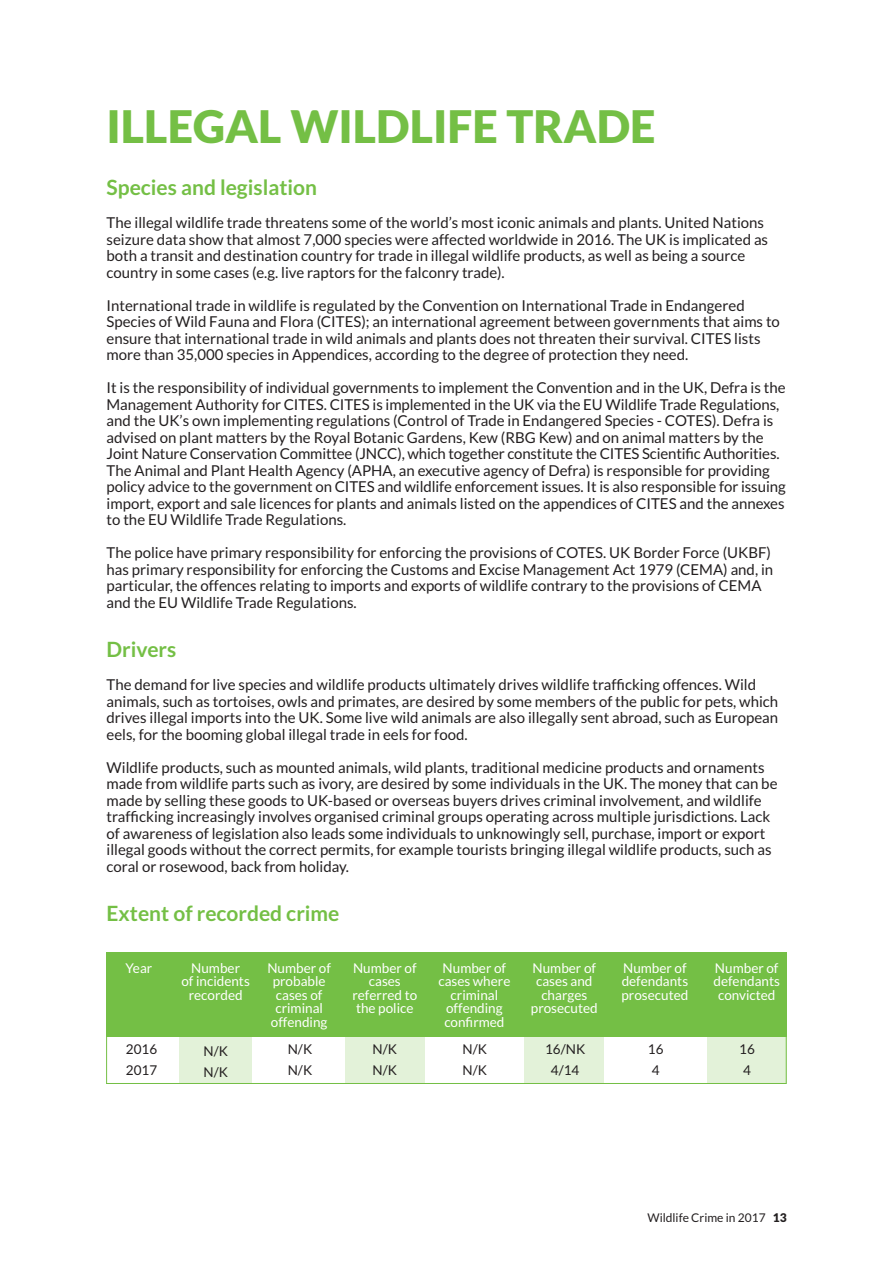
<style>
.page{position:relative;width:893px;height:1263px;background:#fff}
.page>*{position:absolute;margin:0;border:0;box-sizing:border-box;transform-origin:0 0}
.t1{font:900 45px "Lato";color:#74bf45}
.t2{font:700 21px "Lato";color:#74bf45}
.t3{font:15px/16.5px "Lato";color:#231f20}
.t4{font:13.5px/13.5px "Lato";color:#fff;text-align:center}
.t5{font:13.5px/21px "Lato";color:#231f20}
.t6{font:12px "Lato";color:#231f20}
.s1{font-weight:900}
</style>
<div class="page">
<div style="left:180px;top:1036px;width:72px;height:48px;background:#e3f2d9"></div>
<div style="left:345px;top:1036px;width:80px;height:48px;background:#e3f2d9"></div>
<div style="left:525px;top:1036px;width:79px;height:48px;background:#e3f2d9"></div>
<div style="left:707px;top:1036px;width:80px;height:48px;background:#e3f2d9"></div>
<div style="left:106px;top:952px;width:681px;height:85px;background:#74bf45"></div>
<h1 class="t1" style="left:107px;top:101px;width:550px">ILLEGAL WILDLIFE TRADE</h1>
<h2 class="t2" style="left:107px;top:175px;width:212px">Species and legislation</h2>
<p class="t3" style="left:107px;top:215px;width:663px">The illegal wildlife trade threatens some of the world’s most iconic animals and plants. United Nations seizure data show that almost 7,000 species were affected worldwide in 2016. The UK is implicated as both a transit and destination country for trade in illegal wildlife products, as well as being a source country in some cases (e.g. live raptors for the falconry trade).</p>
<p class="t3" style="left:107px;top:297px;width:675px">International trade in wildlife is regulated by the Convention on International Trade in Endangered Species of Wild Fauna and Flora (CITES); an international agreement between governments that aims to ensure that international trade in wild animals and plants does not threaten their survival. CITES lists more than 35,000 species in Appendices, according to the degree of protection they need.</p>
<p class="t3" style="left:107px;top:380px;width:681px">It is the responsibility of individual governments to implement the Convention and in the UK, Defra is the Management Authority for CITES. CITES is implemented in the UK via the EU Wildlife Trade Regulations, and the UK’s own implementing regulations (Control of Trade in Endangered Species - COTES). Defra is advised on plant matters by the Royal Botanic Gardens, Kew (RBG Kew) and on animal matters by the Joint Nature Conservation Committee (JNCC), which together constitute the CITES Scientific Authorities.<br>The Animal and Plant Health Agency (APHA, an executive agency of Defra) is responsible for providing policy advice to the government on CITES and wildlife enforcement issues. It is also responsible for issuing import, export and sale licences for plants and animals listed on the appendices of CITES and the annexes to the EU Wildlife Trade Regulations.</p>
<p class="t3" style="left:107px;top:545px;width:668px">The police have primary responsibility for enforcing the provisions of COTES. UK Border Force (UKBF) has primary responsibility for enforcing the Customs and Excise Management Act 1979 (CEMA) and, in particular, the offences relating to imports and exports of wildlife contrary to the provisions of CEMA and the EU Wildlife Trade Regulations.</p>
<h2 class="t2" style="left:107px;top:637px;width:71px">Drivers</h2>
<p class="t3" style="left:107px;top:677px;width:673px">The demand for live species and wildlife products ultimately drives wildlife trafficking offences. Wild animals, such as tortoises, owls and primates, are desired by some members of the public for pets, which drives illegal imports into the UK. Some live wild animals are also illegally sent abroad, such as European eels, for the booming global illegal trade in eels for food.</p>
<p class="t3" style="left:107px;top:759px;width:672px">Wildlife products, such as mounted animals, wild plants, traditional medicine products and ornaments made from wildlife parts such as ivory, are desired by some individuals in the UK. The money that can be made by selling these goods to UK-based or overseas buyers drives criminal involvement, and wildlife trafficking increasingly involves organised criminal groups operating across multiple jurisdictions. Lack of awareness of legislation also leads some individuals to unknowingly sell, purchase, import or export illegal goods without the correct permits, for example tourists bringing illegal wildlife products, such as coral or rosewood, back from holiday.</p>
<h2 class="t2" style="left:107px;top:901px;width:234px">Extent of recorded crime</h2>
<p class="t4" style="left:181px;top:961px;width:70px">Number<br>of incidents recorded</p>
<p class="t4" style="left:352px;top:961px;width:66px">Number of cases referred to the police</p>
<p class="t4" style="left:438px;top:961px;width:73px">Number of cases where criminal offending confirmed</p>
<p class="t5" style="left:463px;top:1039px;width:26px">N/K<br>N/K</p>
<p class="t4" style="left:531px;top:961px;width:68px">Number of cases and charges prosecuted</p>
<p class="t4" style="left:621px;top:961px;width:68px;text-align:left">Number of defendants prosecuted</p>
<p class="t4" style="left:713px;top:961px;width:68px">Number of defendants convicted</p>
<p class="t4" style="left:126px;top:962px;width:28px">Year</p>
<p class="t4" style="left:267px;top:961px;width:65px">Number of probable cases of criminal offending</p>
<p class="t5" style="left:288px;top:1039px;width:26px">N/K<br>N/K</p>
<p class="t5" style="left:203px;top:1040px;width:26px">N/K<br>N/K</p>
<p class="t5" style="left:372px;top:1039px;width:26px">N/K<br>N/K</p>
<p class="t5" style="left:545px;top:1039px;width:42px;text-align:center">16/NK<br>4/14</p>
<p class="t5" style="left:648px;top:1039px;width:17px">16<br>4</p>
<p class="t5" style="left:739px;top:1039px;width:17px">16<br>4</p>
<p class="t5" style="left:126px;top:1039px;width:33px">2016<br>2017</p>
<p class="t6" style="left:647px;top:1210px;width:141px">Wildlife Crime in 2017 <span class="s1">13</span></p>
</div>
